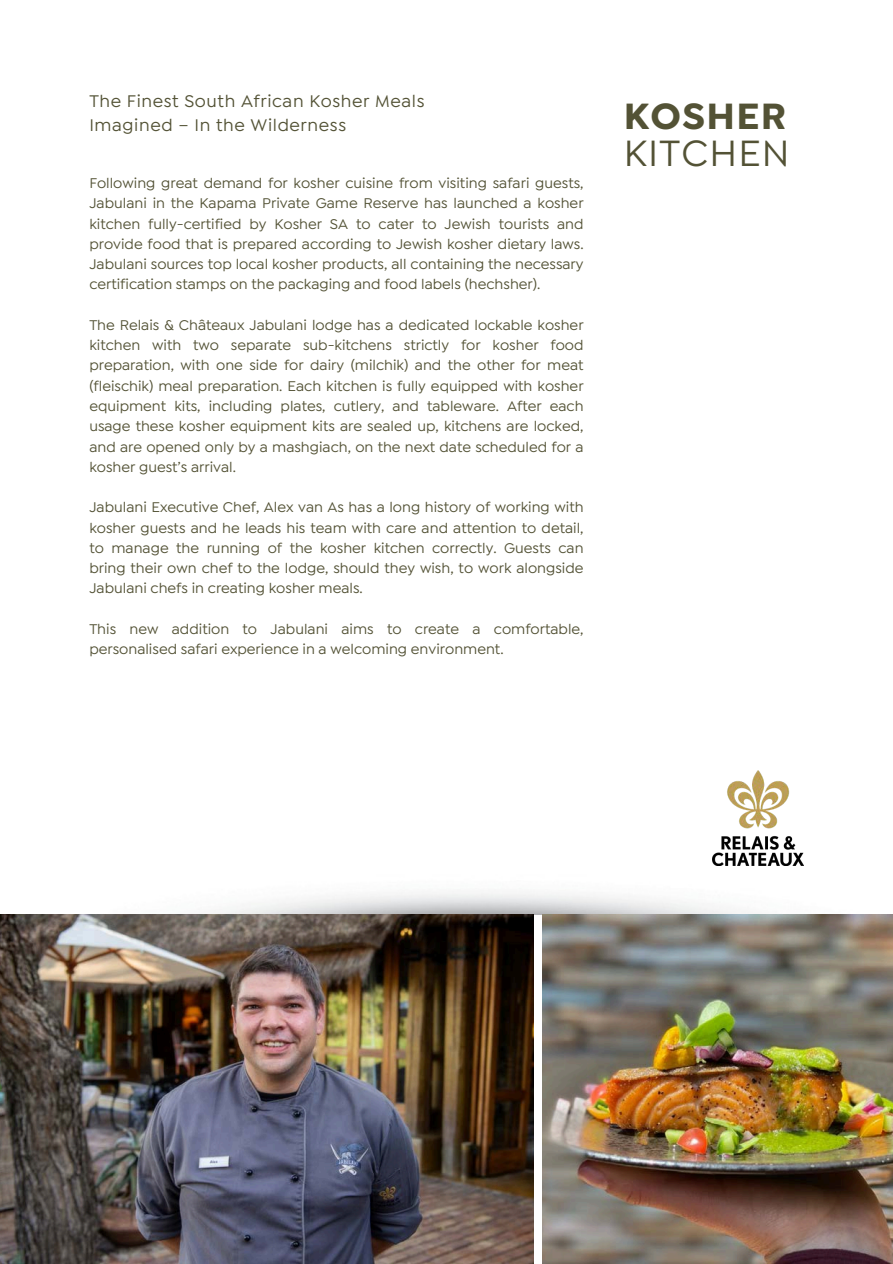
<style>
.page{position:relative;width:893px;height:1264px;background:#fff}
.page>*{position:absolute;margin:0;border:0;box-sizing:border-box;transform-origin:0 0}
.t1{font:500 39px "Isidora Sans";letter-spacing:.03em;color:#535235}
.t2{font:700 39px "Isidora Sans";letter-spacing:.03em;color:#535235}
.t3{font:500 18px/24.8px "Isidora Sans";letter-spacing:.035em;color:#535235}
.t4{font:500 15px/20.2px "Isidora Sans";color:#535235;text-align:justify}
</style>
<div class="page">
<img style="left:217px;top:852px;width:587px;height:62px">
<img style="left:0;top:914px;width:533px;height:349px">
<img style="left:542px;top:914px;width:350px;height:349px">
<img style="left:712px;top:770px;width:91px;height:96px">
<p class="t3" style="left:89px;top:88px;width:336px">The Finest South African Kosher Meals<br>Imagined – In the Wilderness</p>
<p class="t4" style="left:89px;top:173px;width:495px">Following great demand for kosher cuisine from visiting safari guests, Jabulani in the Kapama Private Game Reserve has launched a kosher kitchen fully-certified by Kosher SA to cater to Jewish tourists and provide food that is prepared according to Jewish kosher dietary laws.<br>Jabulani sources top local kosher products, all containing the necessary certification stamps on the packaging and food labels (hechsher).</p>
<p class="t4" style="left:89px;top:315px;width:495px">The Relais &amp; Châteaux Jabulani lodge has a dedicated lockable kosher kitchen with two separate sub-kitchens strictly for kosher food preparation, with one side for dairy (milchik) and the other for meat (fleischik) meal preparation. Each kitchen is fully equipped with kosher equipment kits, including plates, cutlery, and tableware. After each usage these kosher equipment kits are sealed up, kitchens are locked, and are opened only by a mashgiach, on the next date scheduled for a kosher guest’s arrival.</p>
<p class="t4" style="left:89px;top:497px;width:495px">Jabulani Executive Chef, Alex van As has a long history of working with kosher guests and he leads his team with care and attention to detail, to manage the running of the kosher kitchen correctly. Guests can bring their own chef to the lodge, should they wish, to work alongside Jabulani chefs in creating kosher meals.</p>
<p class="t4" style="left:89px;top:618px;width:495px">This new addition to Jabulani aims to create a comfortable, personalised safari experience in a welcoming environment.</p>
<h1 class="t2" style="left:623px;top:92px;width:164px">KOSHER</h1>
<h1 class="t1" style="left:623px;top:131px;width:167px">KITCHEN</h1>
</div>
